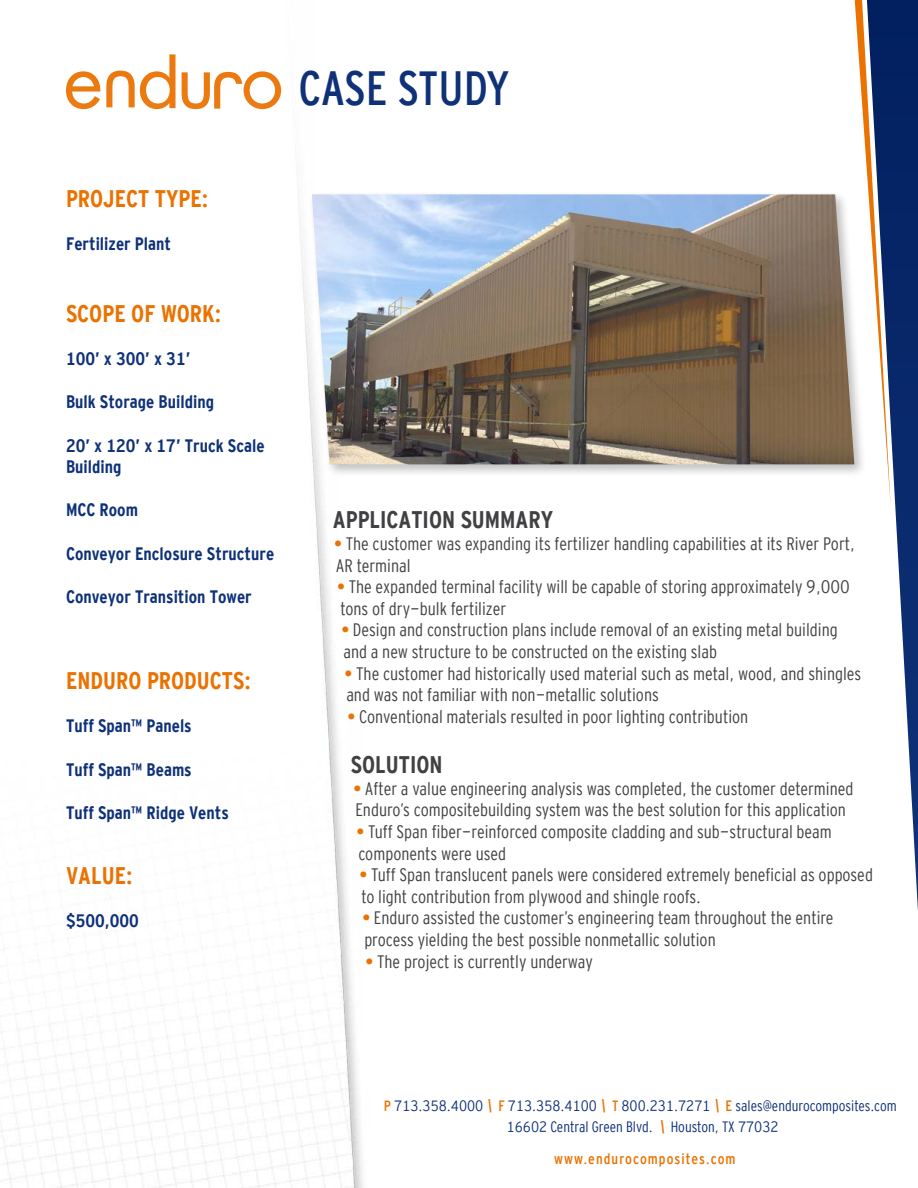
<style>
.page{position:relative;width:918px;height:1188px;background:#fff}
.page>*{position:absolute;margin:0;border:0;box-sizing:border-box;transform-origin:0 0}
.t1{font:48px "Interstate Cond Mono";letter-spacing:-.01em;color:#0e3178}
.t2{font:700 24px "Interstate Cond Mono";color:#ea7200}
.t3{font:700 24px "Interstate Cond Mono";color:#414042}
.t4{font:18px/21.6px "Interstate Cond Mono Lgt";color:#414042}
.t5{font:700 18px/21.6px "Interstate Cond Mono";color:#0e3178}
.t6{font:15px/21.6px "Interstate Cond Mono Lgt";color:#0e3178;text-align:center}
.t7{font:15px "Interstate Cond Mono";letter-spacing:.07em;color:#ea7200}
.s1{font-family:"Interstate Cond Mono";font-weight:700;color:#ea7200}
.s2{font-family:"Interstate Cond Mono";color:#ea7200}
.s3{font-family:"Interstate Cond Mono";font-style:italic;color:#ea7200}
</style>
<div class="page">
<img style="left:0;top:54px;width:363px;height:1134px">
<svg style="left:891px;top:0;width:27px;height:911px"></svg>
<svg style="left:854px;top:0;width:37px;height:505px"></svg>
<div style="left:308px;top:190px;width:559px;height:287px;background:#000;opacity:.25"></div>
<img style="left:312px;top:194px;width:542px;height:270px">
<h1 class="t1" style="left:299px;top:61px;width:213px">CASE STUDY</h1>
<h2 class="t2" style="left:66px;top:185px;width:144px">Project Type:</h2>
<p class="t5" style="left:66px;top:233px;width:107px">Fertilizer Plant</p>
<h2 class="t2" style="left:66px;top:300px;width:24px">SCOPE</h2>
<h2 class="t2" style="left:131px;top:300px;width:91px">OF WORK:</h2>
<p class="t5" style="left:66px;top:348px;width:126px">100’ x 300’ x 31’</p>
<p class="t5" style="left:66px;top:391px;width:150px">Bulk Storage Building</p>
<p class="t5" style="left:66px;top:434px;width:200px">20’ x 120’ x 17’ Truck Scale<br>Building</p>
<p class="t5" style="left:66px;top:499px;width:11px">MCC</p>
<p class="t5" style="left:100px;top:499px;width:40px">Room</p>
<p class="t5" style="left:66px;top:542px;width:210px">Conveyor Enclosure Structure</p>
<p class="t5" style="left:66px;top:586px;width:187px">Conveyor Transition Tower</p>
<h2 class="t2" style="left:66px;top:667px;width:186px">Enduro Products:</h2>
<p class="t5" style="left:66px;top:715px;width:127px">Tuff Span™ Panels</p>
<p class="t5" style="left:66px;top:758px;width:127px">Tuff Span™ Beams</p>
<p class="t5" style="left:66px;top:802px;width:164px">Tuff Span™ Ridge Vents</p>
<h2 class="t2" style="left:66px;top:862px;width:68px">Value:</h2>
<p class="t5" style="left:66px;top:910px;width:74px">$500,000</p>
<h2 class="t3" style="left:333px;top:507px;width:222px">Application Summary</h2>
<p class="t4" style="left:334px;top:533px;width:522px"><span class="s1">•</span> The customer was expanding its fertilizer handling capabilities at its River Port,<br>AR terminal</p>
<p class="t4" style="left:337px;top:576px;width:514px"><span class="s1">•</span> The expanded terminal facility will be capable of storing approximately 9,000 tons of dry-bulk fertilizer</p>
<p class="t4" style="left:342px;top:619px;width:497px"><span class="s1">•</span> Design and construction plans include removal of an existing metal building and a new structure to be constructed on the existing slab</p>
<p class="t4" style="left:345px;top:662px;width:518px"><span class="s1">•</span> The customer had historically used material such as metal, wood, and shingles and was not familiar with non-metallic solutions</p>
<p class="t4" style="left:348px;top:706px;width:402px"><span class="s1">•</span> Conventional materials resulted in poor lighting contribution</p>
<h2 class="t3" style="left:351px;top:751px;width:93px">Solution</h2>
<p class="t4" style="left:354px;top:778px;width:501px"><span class="s1">•</span> After a value engineering analysis was completed, the customer determined<br>Enduro’s compositebuilding system was the best solution for this application</p>
<p class="t4" style="left:357px;top:821px;width:477px"><span class="s1">•</span> Tuff Span fiber-reinforced composite cladding and sub-structural beam components were used</p>
<p class="t4" style="left:360px;top:864px;width:515px"><span class="s1">•</span> Tuff Span translucent panels were considered extremely beneficial as opposed to light contribution from plywood and shingle roofs.</p>
<p class="t4" style="left:363px;top:907px;width:472px"><span class="s1">•</span> Enduro assisted the customer’s engineering team throughout the entire process yielding the best possible nonmetallic solution</p>
<p class="t4" style="left:366px;top:950px;width:229px"><span class="s1">•</span> The project is currently underway</p>
<p class="t6" style="left:384px;top:1095px;width:514px"><span class="s2">P</span> 713.358.4000 <span class="s3">\</span> <span class="s2">F</span> 713.358.4100 <span class="s3">\</span> <span class="s2">T</span> 800.231.7271 <span class="s3">\</span> <span class="s2">E</span> sales@endurocomposites.com<br>16602 Central Green Blvd. <span class="s3">\</span> Houston, TX 77032</p>
<p class="t7" style="left:554px;top:1150px;width:183px">www.endurocomposites.com</p>
</div>
